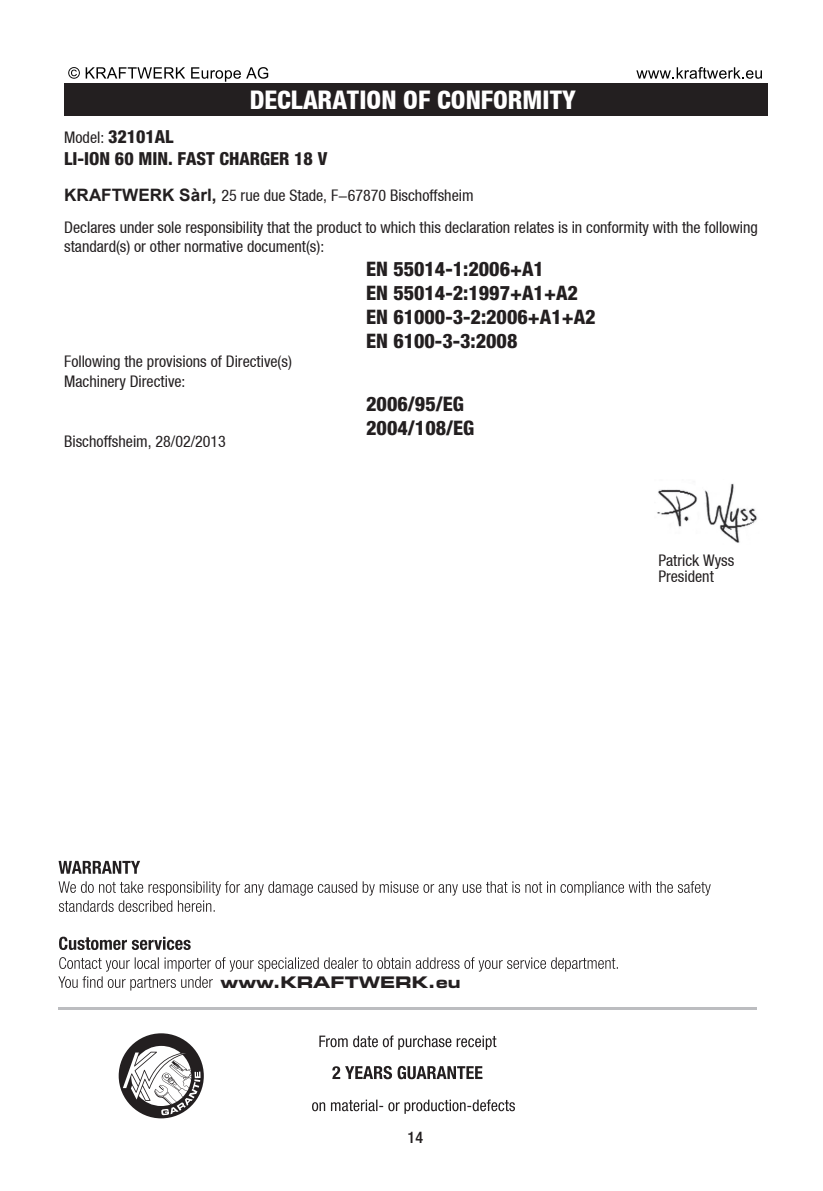
<style>
.page{position:relative;width:823px;height:1191px;background:#fff}
.page>*{position:absolute;margin:0;border:0;box-sizing:border-box;transform-origin:0 0}
.t1{font:800 condensed 25.6px "Helvetica Neue LT";color:#fff}
.t2{font:800 condensed 20px/24px "Helvetica Neue LT Pro";color:#231f20}
.t3{font:800 condensed 18px/21.6px "Helvetica Neue LT Pro";color:#231f20}
.t4{font:condensed 16px/32px "Helvetica Neue LT";color:#231f20}
.t5{font:16px "Eurostile LT Std Bold Ex 2";color:#231f20}
.t6{font:500 condensed 16px "Helvetica Neue LT";color:#231f20}
.s1{font-family:"Helvetica Neue LT";font-weight:400;font-size:16px}
.s2{font-family:"Arial";font-weight:700;font-stretch:normal;font-size:17.2px}
</style>
<div class="page">
<div style="left:64px;top:84px;width:703px;height:32px;background:#231f20"></div>
<svg style="left:68px;top:67px;width:12px;height:12px"></svg>
<svg style="left:86px;top:67px;width:99px;height:12px"></svg>
<svg style="left:191px;top:67px;width:77px;height:15px"></svg>
<svg style="left:636px;top:67px;width:125px;height:12px"></svg>
<img style="left:657px;top:483px;width:101px;height:60px">
<svg style="left:58px;top:861px;width:82px;height:12px"></svg>
<svg style="left:59px;top:881px;width:651px;height:31px"></svg>
<svg style="left:59px;top:936px;width:131px;height:14px"></svg>
<svg style="left:324px;top:957px;width:293px;height:14px"></svg>
<svg style="left:58px;top:957px;width:260px;height:33px"></svg>
<svg style="left:319px;top:1035px;width:177px;height:14px"></svg>
<svg style="left:332px;top:1066px;width:150px;height:13px"></svg>
<svg style="left:312px;top:1099px;width:202px;height:14px"></svg>
<hr style="left:58px;top:1007px;width:697px;height:2px;background:#bcbdc0">
<svg style="left:119px;top:1033px;width:85px;height:85px"></svg>
<h1 class="t1" style="left:249px;top:84px;width:327px">DECLARATION OF CONFORMITY</h1>
<p class="t3" style="left:64px;top:126px;width:264px"><span class="s1">Model:</span> 32101AL<br>LI-ION 60 MIN. FAST CHARGER 18 V</p>
<p class="t4" style="left:64px;top:179px;width:694px"><span class="s2">KRAFTWERK Sàrl,</span> 25 rue due Stade, F-67870 Bischoffsheim<br>Declares under sole responsibility that the product to which this declaration relates is in conformity with the following</p>
<p class="t4" style="left:64px;top:230px;width:261px">standard(s) or other normative document(s):</p>
<p class="t4" style="left:64px;top:352px;width:229px;line-height:19.2px">Following the provisions of Directive(s)<br>Machinery Directive:</p>
<p class="t4" style="left:64px;top:425px;width:163px">Bischoffsheim, 28/02/2013</p>
<p class="t2" style="left:366px;top:257px;width:231px">EN 55014-1:2006+A1<br>EN 55014-2:1997+A1+A2<br>EN 61000-3-2:2006+A1+A2<br>EN 6100-3-3:2008</p>
<p class="t2" style="left:366px;top:392px;width:109px">2006/95/EG<br>2004/108/EG</p>
<p class="t4" style="left:658px;top:552px;width:77px;line-height:16.2px">Patrick Wyss<br>President</p>
<p class="t5" style="left:220px;top:970px;width:241px">www.KRAFTWERK.eu</p>
<p class="t6" style="left:407px;top:1128px;width:17px">14</p>
</div>
